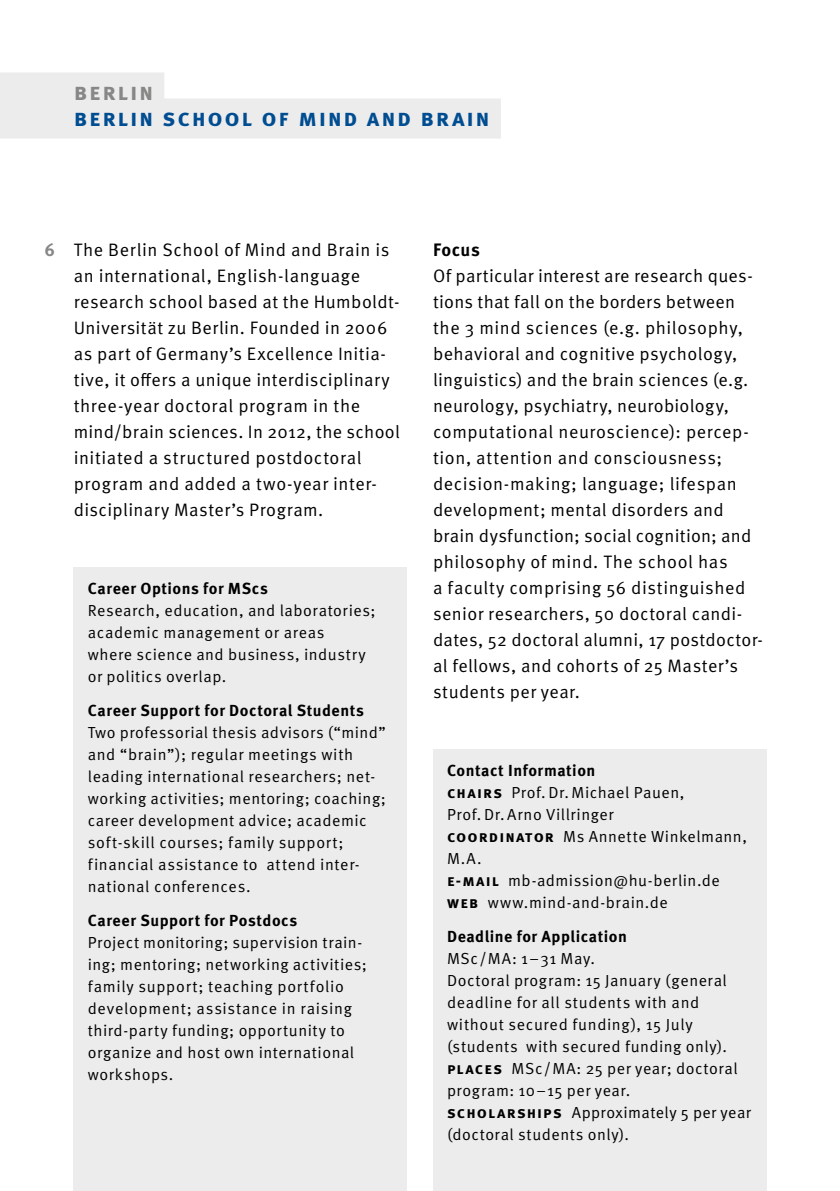
<style>
.page{position:relative;width:840px;height:1191px;background:#fff}
.page>*{position:absolute;margin:0;border:0;box-sizing:border-box;transform-origin:0 0}
.t1{font:700 24px "Meta Pro";letter-spacing:.07em;color:#004d91}
.t2{font:700 24px "Meta Pro";letter-spacing:.07em;color:#878786}
.t3{font:18px/26px "Meta Pro Norm";letter-spacing:.025em;color:#000}
.t4{font:700 18px "Meta Pro";color:#000}
.t5{font:700 18px "Meta Pro";color:#878786}
.t6{font:16px/22px "Meta Pro Norm";letter-spacing:.035em;color:#000}
.t7{font:700 16px "Meta Pro";letter-spacing:.035em;color:#000}
.t8{font:700 16px "Meta Pro";letter-spacing:.07em;color:#000}
.s1{font-family:"Meta Pro";font-weight:700}
</style>
<div class="page">
<div style="left:0;top:72px;width:164px;height:40px;background:#ececed"></div>
<div style="left:0;top:98px;width:500px;height:40px;background:#ececed"></div>
<div style="left:74px;top:568px;width:333px;height:623px;background:#ececed"></div>
<div style="left:433px;top:750px;width:332px;height:441px;background:#ececed"></div>
<h1 class="t2" style="left:74px;top:73px;width:81px">Berlin</h1>
<h1 class="t1" style="left:74px;top:99px;width:417px">Berlin School of Mind and Brain</h1>
<p class="t5" style="left:45px;top:235px;width:12px">6</p>
<p class="t3" style="left:74px;top:235px;width:327px">The Berlin School of Mind and Brain is an international, English-language research school based at the Humboldt-- Universität zu Berlin. Founded in 2006 as part of Germany’s Excellence Initia&shy;tive, it offers a unique interdisciplinary three-year doctoral program in the mind/brain sciences. In 2012, the school initiated a structured postdoctoral program and added a two-year inter&shy;disciplinary Master’s Program.</p>
<p class="t4" style="left:433px;top:235px;width:48px">Focus</p>
<p class="t3" style="left:433px;top:261px;width:331px">Of particular interest are research ques&shy;tions that fall on the borders between the 3 mind sciences (e.g. philosophy, behavioral and cognitive psychology, linguistics) and the brain sciences (e.g. neurology, psychiatry, neurobiology, computational neuroscience): percep&shy;tion, attention and consciousness; decision-making; language; lifespan development; mental disorders and brain dysfunction; social cognition; and philosophy of mind. The school has<br>a faculty comprising 56 distinguished senior researchers, 50 doctoral candi&shy;dates, 52 doctoral alumni, 17 postdoctor&shy;al fellows, and cohorts of 25 Master’s students per year.</p>
<p class="t7" style="left:88px;top:576px;width:182px">Career Options for MScs</p>
<p class="t6" style="left:88px;top:598px;width:289px">Research, education, and laboratories; academic management or areas<br>where science and business, industry or politics overlap.</p>
<p class="t7" style="left:88px;top:698px;width:277px">Career Support for Doctoral Students</p>
<p class="t6" style="left:88px;top:720px;width:300px">Two professorial thesis advisors (“mind” and “brain”); regular meetings with leading international researchers; net&shy;working activities; mentoring; coaching; career development advice; academic soft-skill courses; family support; financial assistance to attend inter&shy;national conferences.</p>
<p class="t7" style="left:88px;top:908px;width:211px">Career Support for Postdocs</p>
<p class="t6" style="left:88px;top:930px;width:280px">Project monitoring; supervision train&shy;ing; mentoring; networking activities; family support; teaching portfolio development; assistance in raising third-party funding; opportunity to organize and host own international workshops.</p>
<p class="t7" style="left:447px;top:758px;width:150px">Contact Information</p>
<p class="t6" style="left:447px;top:780px;width:301px"><span class="s1">Chairs</span> Prof. Dr. Michael Pauen,<br>Prof. Dr. Arno Villringer<br><span class="s1">Coordinator</span> Ms Annette Winkelmann,<br>M.A.<br><span class="s1">E-mail</span> mb-admission@hu-berlin.de<br><span class="s1">Web</span> www.mind-and-brain.de</p>
<p class="t7" style="left:447px;top:924px;width:181px">Deadline for Application</p>
<p class="t6" style="left:447px;top:946px;width:292px">MSc/MA: 1–31 May.<br>Doctoral program: 15 January (general deadline for all students with and without secured funding), 15 July (students with secured funding only).<br><span class="s1">Places</span> MSc/MA: 25 per year; doctoral program: 10–15 per year.</p>
<p class="t8" style="left:447px;top:1100px;width:104px">Scholarships</p>
<p class="t6" style="left:447px;top:1100px;width:305px;text-indent:125px">Approximately 5 per year (doctoral students only).</p>
</div>
